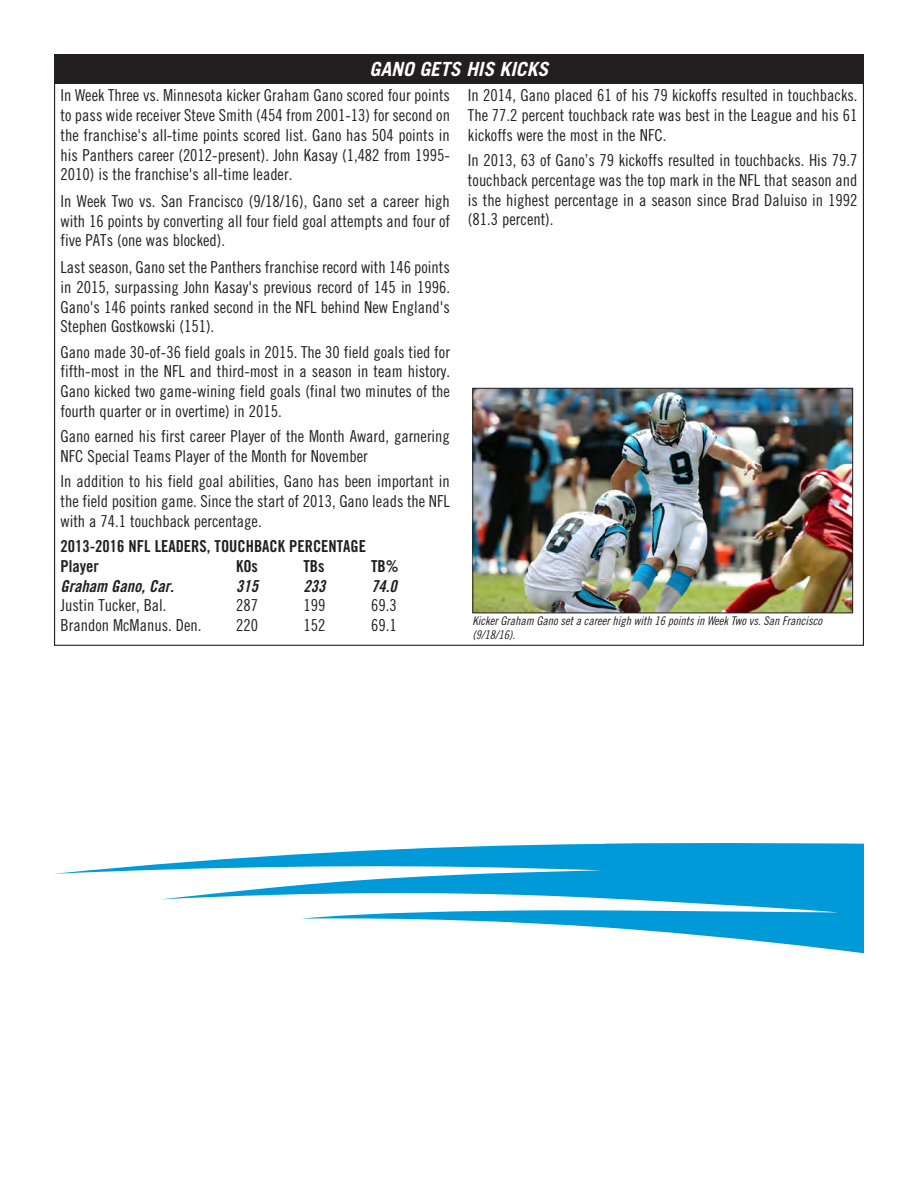
<style>
.page{position:relative;width:918px;height:1188px;background:#fff}
.page>*{position:absolute;margin:0;border:0;box-sizing:border-box;transform-origin:0 0}
.t1{font:italic 700 19.5px "Trade Gothic LT Std";color:#fff}
.note{font:16.5px/19.8px "Trade Gothic LT Std Cn 18";color:#231f20;text-align:justify}
.note-2{font:16.5px "Trade Gothic LT Std Bd Cn 20";color:#231f20}
.note-3{font:16.5px "Trade Gothic LT Std Bd Cn 20 Obl";color:#231f20}
.t2{font:12px/14.4px "Trade Gothic LT Std Cn 18 Obl";color:#231f20}
</style>
<div class="page">
<div style="left:54px;top:54px;width:810px;height:30px;background:#231f20"></div>
<img style="left:475px;top:390px;width:376px;height:221px">
<div style="left:473px;top:388px;width:380px;height:225px;border:1px solid #231f20"></div>
<svg style="left:54px;top:843px;width:810px;height:110px"></svg>
<p class="t1" style="left:370px;top:57px;width:180px">GANO GETS HIS KICKS</p>
<p class="note" style="left:61px;top:85px;width:391px">In Week Three vs. Minnesota kicker Graham Gano scored four points to pass wide receiver Steve Smith (454 from 2001-13) for second on the franchise's all-time points scored list. Gano has 504 points in his Panthers career (2012-present). John Kasay (1,482 from 1995- 2010) is the franchise's all-time leader.</p>
<p class="note" style="left:61px;top:191px;width:391px">In Week Two vs. San Francisco (9/18/16), Gano set a career high with 16 points by converting all four field goal attempts and four of five PATs (one was blocked).</p>
<p class="note" style="left:61px;top:257px;width:391px">Last season, Gano set the Panthers franchise record with 146 points in 2015, surpassing John Kasay's previous record of 145 in 1996.<br>Gano's 146 points ranked second in the NFL behind New England's Stephen Gostkowski (151).</p>
<p class="note" style="left:61px;top:342px;width:391px">Gano made 30-of-36 field goals in 2015. The 30 field goals tied for fifth-most in the NFL and third-most in a season in team history.<br>Gano kicked two game-wining field goals (final two minutes of the fourth quarter or in overtime) in 2015.</p>
<p class="note" style="left:61px;top:426px;width:391px">Gano earned his first career Player of the Month Award, garnering<br>NFC Special Teams Player of the Month for November</p>
<p class="note" style="left:61px;top:471px;width:391px">In addition to his field goal abilities, Gano has been important in the field position game. Since the start of 2013, Gano leads the NFL with a 74.1 touchback percentage.</p>
<p class="note-2" style="left:61px;top:536px;width:307px">2013-2016 NFL LEADERS, TOUCHBACK PERCENTAGE</p>
<p class="note-2" style="left:61px;top:556px;width:40px">Player</p>
<p class="note-2" style="left:236px;top:556px;width:23px">KOs</p>
<p class="note-2" style="left:304px;top:556px;width:23px">TBs</p>
<p class="note-2" style="left:371px;top:556px;width:29px">TB%</p>
<p class="note-3" style="left:61px;top:576px;width:115px">Graham Gano, Car.</p>
<p class="note-3" style="left:236px;top:576px;width:23px">315</p>
<p class="note-3" style="left:304px;top:576px;width:23px">233</p>
<p class="note-3" style="left:371px;top:576px;width:27px">74.0</p>
<p class="note" style="left:61px;top:595px;width:108px">Justin Tucker, Bal.</p>
<p class="note" style="left:236px;top:595px;width:23px">287</p>
<p class="note" style="left:304px;top:595px;width:23px">199</p>
<p class="note" style="left:371px;top:595px;width:27px">69.3</p>
<p class="note" style="left:61px;top:615px;width:142px">Brandon McManus. Den.</p>
<p class="note" style="left:236px;top:615px;width:23px">220</p>
<p class="note" style="left:304px;top:615px;width:23px">152</p>
<p class="note" style="left:371px;top:615px;width:27px">69.1</p>
<p class="note" style="left:468px;top:85px;width:391px">In 2014, Gano placed 61 of his 79 kickoffs resulted in touchbacks.<br>The 77.2 percent touchback rate was best in the League and his 61 kickoffs were the most in the NFC.</p>
<p class="note" style="left:468px;top:150px;width:391px">In 2013, 63 of Gano’s 79 kickoffs resulted in touchbacks. His 79.7 touchback percentage was the top mark in the NFL that season and is the highest percentage in a season since Brad Daluiso in 1992 (81.3 percent).</p>
<p class="t2" style="left:473px;top:614px;width:351px">Kicker Graham Gano set a career high with 16 points in Week Two vs. San Francisco (9/18/16).</p>
</div>
